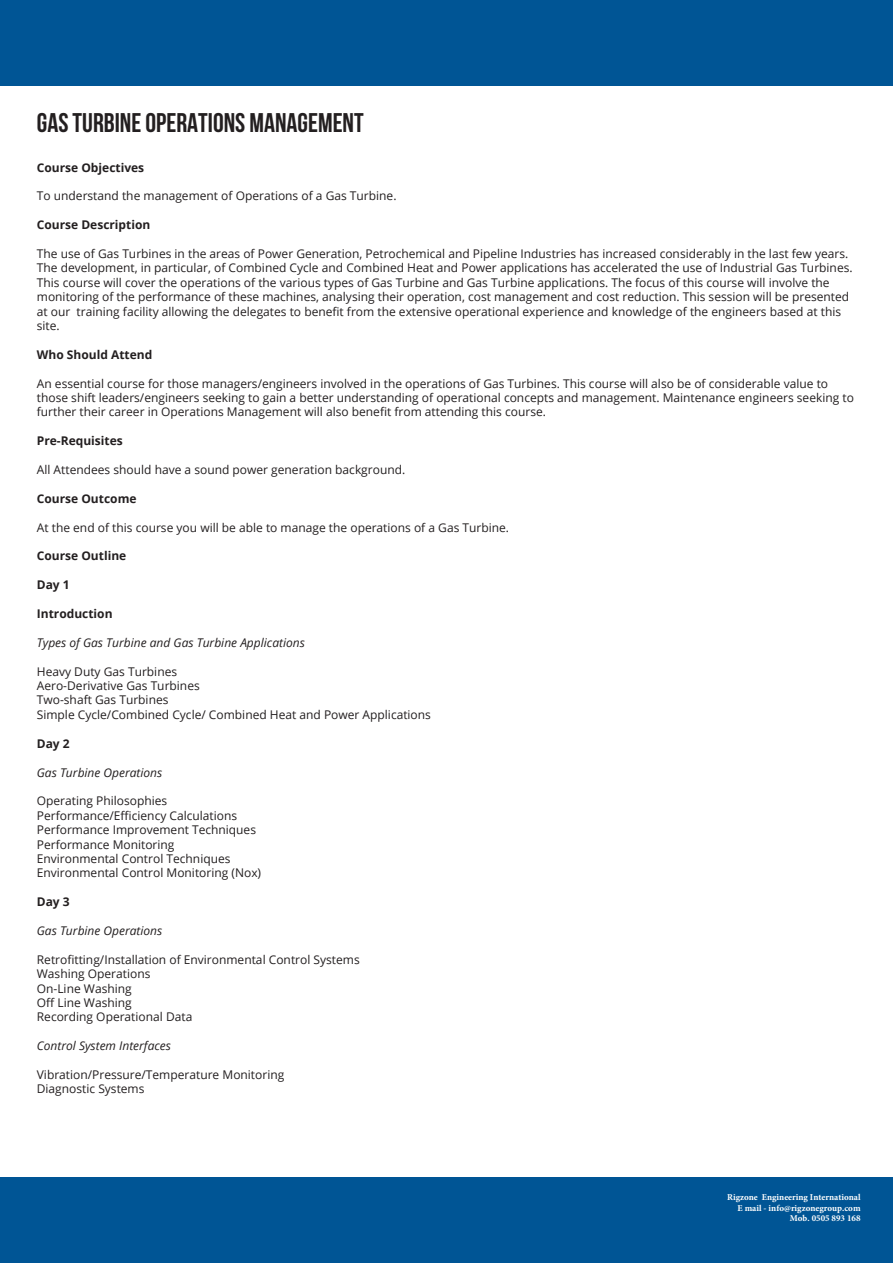
<style>
.page{position:relative;width:893px;height:1263px;background:#fff}
.page>*{position:absolute;margin:0;border:0;box-sizing:border-box;transform-origin:0 0}
.t1{font:700 27px "Bebas Neue";color:#231f20}
.t2{font:12px/14.4px "Open Sans";color:#231f20}
.t3{font:700 12px "Open Sans";color:#231f20}
.t4{font:italic 12px "Open Sans";color:#231f20}
.t5{font:700 9px/10.5px "Minion Pro";color:#fff;text-align:right}
</style>
<div class="page">
<div style="left:0;top:1178px;width:893px;height:85px;background:#005595"></div>
<div style="left:0;top:0;width:893px;height:85px;background:#005595"></div>
<p class="t1" style="left:37px;top:108px;width:328px">GAS TURBINE OPERATIONS MANAGEMENT</p>
<p class="t3" style="left:37px;top:159px;width:109px">Course Objectives</p>
<p class="t2" style="left:37px;top:189px;width:361px">To understand the management of Operations of a Gas Turbine.</p>
<p class="t3" style="left:37px;top:216px;width:115px">Course Description</p>
<p class="t2" style="left:37px;top:246px;width:817px">The use of Gas Turbines in the areas of Power Generation, Petrochemical and Pipeline Industries has increased considerably in the last few years.<br>The development, in particular, of Combined Cycle and Combined Heat and Power applications has accelerated the use of Industrial Gas Turbines.<br>This course will cover the operations of the various types of Gas Turbine and Gas Turbine applications. The focus of this course will involve the monitoring of the performance of these machines, analysing their operation, cost management and cost reduction. This session will be presented at our training facility allowing the delegates to benefit from the extensive operational experience and knowledge of the engineers based at this site.</p>
<p class="t3" style="left:37px;top:346px;width:117px">Who Should Attend</p>
<p class="t2" style="left:37px;top:376px;width:819px">An essential course for those managers/engineers involved in the operations of Gas Turbines. This course will also be of considerable value to those shift leaders/engineers seeking to gain a better understanding of operational concepts and management. Maintenance engineers seeking to further their career in Operations Management will also benefit from attending this course.</p>
<p class="t3" style="left:37px;top:432px;width:87px">Pre-Requisites</p>
<p class="t2" style="left:37px;top:462px;width:370px">All Attendees should have a sound power generation background.</p>
<p class="t3" style="left:37px;top:490px;width:101px">Course Outcome</p>
<p class="t2" style="left:37px;top:520px;width:474px">At the end of this course you will be able to manage the operations of a Gas Turbine.</p>
<p class="t3" style="left:37px;top:548px;width:91px">Course Outline</p>
<p class="t3" style="left:37px;top:576px;width:34px">Day 1</p>
<p class="t3" style="left:37px;top:605px;width:77px">Introduction</p>
<p class="t4" style="left:37px;top:634px;width:269px">Types of Gas Turbine and Gas Turbine Applications</p>
<p class="t2" style="left:37px;top:664px;width:142px">Heavy Duty Gas Turbines</p>
<p class="t2" style="left:37px;top:678px;width:164px">Aero-Derivative Gas Turbines</p>
<p class="t2" style="left:37px;top:693px;width:133px">Two-shaft Gas Turbines</p>
<p class="t2" style="left:37px;top:707px;width:396px">Simple Cycle/Combined Cycle/ Combined Heat and Power Applications</p>
<p class="t3" style="left:37px;top:735px;width:34px">Day 2</p>
<p class="t4" style="left:37px;top:764px;width:127px">Gas Turbine Operations</p>
<p class="t2" style="left:37px;top:793px;width:132px">Operating Philosophies</p>
<p class="t2" style="left:37px;top:808px;width:202px">Performance/Efficiency Calculations</p>
<p class="t2" style="left:37px;top:822px;width:221px">Performance Improvement Techniques</p>
<p class="t2" style="left:37px;top:837px;width:139px">Performance Monitoring</p>
<p class="t2" style="left:37px;top:851px;width:195px">Environmental Control Techniques</p>
<p class="t2" style="left:37px;top:865px;width:226px">Environmental Control Monitoring (Nox)</p>
<p class="t3" style="left:37px;top:893px;width:34px">Day 3</p>
<p class="t4" style="left:37px;top:922px;width:127px">Gas Turbine Operations</p>
<p class="t2" style="left:37px;top:952px;width:324px">Retrofitting/Installation of Environmental Control Systems</p>
<p class="t2" style="left:37px;top:966px;width:115px">Washing Operations</p>
<p class="t2" style="left:37px;top:981px;width:96px">On-Line Washing</p>
<p class="t2" style="left:37px;top:995px;width:96px">Off Line Washing</p>
<p class="t2" style="left:37px;top:1009px;width:157px">Recording Operational Data</p>
<p class="t4" style="left:37px;top:1037px;width:136px">Control System Interfaces</p>
<p class="t2" style="left:37px;top:1067px;width:249px">Vibration/Pressure/Temperature Monitoring</p>
<p class="t2" style="left:37px;top:1081px;width:109px">Diagnostic Systems</p>
<p class="t5" style="left:727px;top:1192px;width:135px">Rigzone Engineering International<br>E mail - info@rigzonegroup.com<br>Mob. 0505 893 168</p>
</div>
